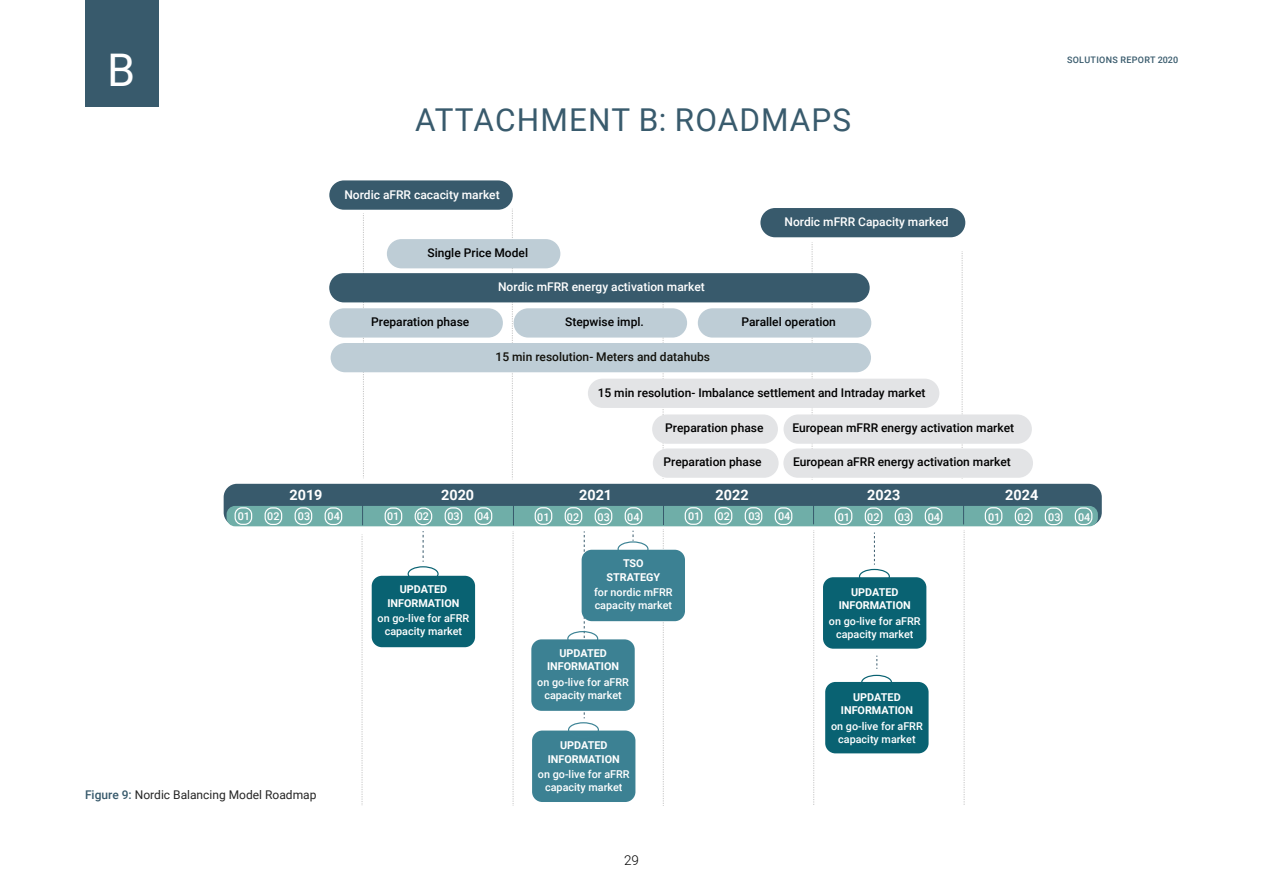
<style>
.page{position:relative;width:1263px;height:893px;background:#fff}
.page>*{position:absolute;margin:0;border:0;box-sizing:border-box;transform-origin:0 0}
.t1{font:45px "Roboto";color:#fff}
.t2{font:31.5px "Roboto";letter-spacing:.035em;color:#395b6d}
.t3{font:700 14.4px "Roboto";color:#fff}
.t4{font:300 13.5px "Roboto";color:#000}
.t5{font:500 12px "Roboto";color:#000}
.t6{font:500 12px "Roboto";color:#fff}
.t7{font:12px "Roboto";color:#242424}
.t8{font:500 12px "Roboto";color:#12110b}
.t9{font:500 10.8px/13.2px "Roboto";color:#fff;text-align:center}
.t10{font:700 10.8px/13.2px "Roboto";color:#fff;text-align:center}
.t11{font:500 9px "Roboto";letter-spacing:.035em;color:#385a6c}
.s1{font-weight:500;color:#385a6c}
</style>
<div class="page">
<svg style="left:663px;top:529px;width:1px;height:277px"></svg>
<svg style="left:813px;top:530px;width:1px;height:275px"></svg>
<svg style="left:964px;top:530px;width:1px;height:275px"></svg>
<svg style="left:812px;top:242px;width:1px;height:238px"></svg>
<svg style="left:962px;top:251px;width:1px;height:228px"></svg>
<div style="left:783px;top:448px;width:250px;height:30px;background:#e3e4e6;border-radius:15px"></div>
<div style="left:783px;top:414px;width:249px;height:30px;background:#e3e4e6;border-radius:15px"></div>
<div style="left:224px;top:484px;width:878px;height:42px;background:#385a6c;border-radius:13px"></div>
<div style="left:227px;top:506px;width:871px;height:20px;background:#6faea8;border-radius:9px"></div>
<svg style="left:363px;top:213px;width:1px;height:266px"></svg>
<svg style="left:512px;top:209px;width:1px;height:271px"></svg>
<svg style="left:663px;top:302px;width:1px;height:177px"></svg>
<hr style="left:513px;top:487px;width:1px;height:38px;background:#385a6c">
<hr style="left:362px;top:487px;width:1px;height:38px;background:#385a6c">
<hr style="left:813px;top:486px;width:1px;height:38px;background:#385a6c">
<hr style="left:663px;top:486px;width:1px;height:39px;background:#385a6c">
<hr style="left:963px;top:486px;width:1px;height:38px;background:#385a6c">
<div style="left:415px;top:508px;width:17px;height:17px;border:1px solid #fff;border-radius:8px"></div>
<div style="left:445px;top:507px;width:17px;height:18px;border:1px solid #fff;border-radius:7px"></div>
<div style="left:475px;top:507px;width:17px;height:18px;border:1px solid #fff;border-radius:7px"></div>
<div style="left:535px;top:507px;width:17px;height:18px;border:1px solid #fff;border-radius:7px"></div>
<div style="left:565px;top:507px;width:17px;height:18px;border:1px solid #fff;border-radius:7px"></div>
<div style="left:595px;top:507px;width:17px;height:18px;border:1px solid #fff;border-radius:7px"></div>
<div style="left:625px;top:507px;width:17px;height:18px;border:1px solid #fff;border-radius:7px"></div>
<div style="left:685px;top:507px;width:17px;height:18px;border:1px solid #fff;border-radius:7px"></div>
<div style="left:715px;top:507px;width:17px;height:18px;border:1px solid #fff;border-radius:7px"></div>
<div style="left:745px;top:507px;width:17px;height:18px;border:1px solid #fff;border-radius:7px"></div>
<div style="left:775px;top:507px;width:17px;height:18px;border:1px solid #fff;border-radius:7px"></div>
<div style="left:835px;top:507px;width:17px;height:18px;border:1px solid #fff;border-radius:7px"></div>
<div style="left:895px;top:507px;width:17px;height:18px;border:1px solid #fff;border-radius:7px"></div>
<div style="left:865px;top:507px;width:17px;height:18px;border:1px solid #fff;border-radius:7px"></div>
<div style="left:925px;top:507px;width:17px;height:18px;border:1px solid #fff;border-radius:7px"></div>
<div style="left:985px;top:507px;width:17px;height:18px;border:1px solid #fff;border-radius:7px"></div>
<div style="left:1015px;top:507px;width:17px;height:18px;border:1px solid #fff;border-radius:7px"></div>
<div style="left:1045px;top:507px;width:17px;height:18px;border:1px solid #fff;border-radius:7px"></div>
<div style="left:1075px;top:507px;width:17px;height:18px;border:1px solid #fff;border-radius:7px"></div>
<div style="left:235px;top:507px;width:17px;height:18px;border:1px solid #fff;border-radius:7px"></div>
<div style="left:265px;top:507px;width:17px;height:18px;border:1px solid #fff;border-radius:7px"></div>
<div style="left:295px;top:507px;width:17px;height:18px;border:1px solid #fff;border-radius:7px"></div>
<div style="left:325px;top:507px;width:17px;height:18px;border:1px solid #fff;border-radius:7px"></div>
<div style="left:385px;top:507px;width:17px;height:18px;border:1px solid #fff;border-radius:7px"></div>
<svg style="left:423px;top:531px;width:1px;height:31px"></svg>
<svg style="left:584px;top:531px;width:1px;height:187px"></svg>
<div style="left:372px;top:576px;width:103px;height:71px;background:#096272;border-radius:10px"></div>
<div style="left:408px;top:566px;width:31px;height:16px;border:1px solid #096272;border-radius:50%"></div>
<div style="left:582px;top:550px;width:103px;height:71px;background:#3c8193;border-radius:10px"></div>
<div style="left:617px;top:541px;width:31px;height:16px;border:1px solid #3d8395;border-radius:50%"></div>
<div style="left:531px;top:639px;width:104px;height:72px;background:#3c8193;border-radius:10px"></div>
<div style="left:567px;top:631px;width:31px;height:15px;border:1px solid #3d8395;border-radius:50%"></div>
<div style="left:532px;top:730px;width:103px;height:72px;background:#3c8193;border-radius:10px"></div>
<div style="left:568px;top:722px;width:31px;height:16px;border:1px solid #3d8395;border-radius:50%"></div>
<svg style="left:874px;top:532px;width:1px;height:33px"></svg>
<div style="left:823px;top:577px;width:103px;height:72px;background:#096272;border-radius:10px"></div>
<div style="left:859px;top:569px;width:31px;height:15px;border:1px solid #096272;border-radius:50%"></div>
<div style="left:825px;top:682px;width:103px;height:71px;background:#096272;border-radius:10px"></div>
<div style="left:861px;top:675px;width:31px;height:15px;border:1px solid #096272;border-radius:50%"></div>
<div style="left:653px;top:448px;width:126px;height:30px;background:#e3e4e6;border-radius:15px"></div>
<div style="left:588px;top:379px;width:351px;height:29px;background:#e3e4e6;border-radius:15px"></div>
<div style="left:652px;top:414px;width:126px;height:30px;background:#e3e4e6;border-radius:15px"></div>
<div style="left:331px;top:343px;width:540px;height:29px;background:#becdd6;border-radius:15px"></div>
<div style="left:329px;top:308px;width:174px;height:30px;background:#becdd6;border-radius:15px"></div>
<div style="left:514px;top:308px;width:173px;height:30px;background:#becdd6;border-radius:15px"></div>
<div style="left:698px;top:308px;width:173px;height:30px;background:#becdd6;border-radius:15px"></div>
<div style="left:329px;top:273px;width:541px;height:29px;background:#385a6c;border-radius:15px"></div>
<div style="left:387px;top:239px;width:173px;height:29px;background:#becdd6;border-radius:15px"></div>
<div style="left:760px;top:208px;width:205px;height:29px;background:#385a6c;border-radius:15px"></div>
<div style="left:329px;top:180px;width:184px;height:30px;background:#385a6c;border-radius:15px"></div>
<svg style="left:362px;top:534px;width:1px;height:271px"></svg>
<svg style="left:513px;top:531px;width:1px;height:275px"></svg>
<div style="left:85px;top:0;width:74px;height:106px;background:#385a6c"></div>
<h1 class="t1" style="left:107px;top:39px;width:30px">B</h1>
<h2 class="t2" style="left:415px;top:98px;width:438px">ATTACHMENT B: ROADMAPS</h2>
<p class="t6" style="left:344px;top:186px;width:157px">Nordic aFRR cacacity market</p>
<p class="t5" style="left:427px;top:245px;width:102px">Single Price Model</p>
<p class="t6" style="left:498px;top:279px;width:208px">Nordic mFRR energy activation market</p>
<p class="t6" style="left:784px;top:214px;width:166px">Nordic mFRR Capacity marked</p>
<p class="t5" style="left:371px;top:314px;width:100px">Preparation phase</p>
<p class="t5" style="left:565px;top:314px;width:80px">Stepwise impl.</p>
<p class="t5" style="left:741px;top:314px;width:96px">Parallel operation</p>
<p class="t8" style="left:496px;top:349px;width:216px">15 min resolution- Meters and datahubs</p>
<p class="t5" style="left:598px;top:384px;width:329px">15 min resolution- Imbalance settlement and Intraday market</p>
<p class="t5" style="left:665px;top:419px;width:100px">Preparation phase</p>
<p class="t5" style="left:663px;top:453px;width:100px">Preparation phase</p>
<p class="t5" style="left:793px;top:419px;width:223px">European mFRR energy activation market</p>
<p class="t5" style="left:793px;top:453px;width:219px">European aFRR energy activation market</p>
<h3 class="t3" style="left:289px;top:485px;width:35px">2019</h3>
<h3 class="t3" style="left:441px;top:485px;width:35px">2020</h3>
<h3 class="t3" style="left:579px;top:485px;width:35px">2021</h3>
<h3 class="t3" style="left:716px;top:485px;width:35px">2022</h3>
<h3 class="t3" style="left:867px;top:485px;width:35px">2023</h3>
<h3 class="t3" style="left:1005px;top:485px;width:35px">2024</h3>
<p class="t11" style="left:1067px;top:53px;width:113px">SOLUTIONS REPORT 2020</p>
<p class="t9" style="left:238px;top:509px;width:14px">01</p>
<p class="t9" style="left:267px;top:509px;width:14px">02</p>
<p class="t9" style="left:298px;top:509px;width:14px">03</p>
<p class="t9" style="left:328px;top:509px;width:14px">04</p>
<p class="t9" style="left:387px;top:510px;width:14px">01</p>
<p class="t9" style="left:417px;top:510px;width:14px">02</p>
<p class="t9" style="left:447px;top:510px;width:14px">03</p>
<p class="t9" style="left:477px;top:510px;width:14px">04</p>
<p class="t9" style="left:537px;top:510px;width:14px">01</p>
<p class="t9" style="left:567px;top:510px;width:14px">02</p>
<p class="t9" style="left:597px;top:510px;width:14px">03</p>
<p class="t9" style="left:627px;top:510px;width:14px">04</p>
<p class="t9" style="left:688px;top:509px;width:14px">01</p>
<p class="t9" style="left:718px;top:509px;width:14px">02</p>
<p class="t9" style="left:748px;top:509px;width:14px">03</p>
<p class="t9" style="left:778px;top:509px;width:14px">04</p>
<p class="t9" style="left:838px;top:510px;width:14px">01</p>
<p class="t9" style="left:867px;top:510px;width:14px">02</p>
<p class="t9" style="left:898px;top:510px;width:14px">03</p>
<p class="t9" style="left:928px;top:510px;width:14px">04</p>
<p class="t9" style="left:988px;top:510px;width:14px">01</p>
<p class="t9" style="left:1017px;top:510px;width:14px">02</p>
<p class="t9" style="left:1048px;top:510px;width:14px">03</p>
<p class="t9" style="left:1078px;top:510px;width:14px">04</p>
<p class="t7" style="left:85px;top:787px;width:233px"><span class="s1">Figure 9:</span> Nordic Balancing Model Roadmap</p>
<p class="t10" style="left:387px;top:583px;width:74px">UPDATED<br>INFORMATION</p>
<p class="t9" style="left:378px;top:611px;width:93px">on go-live for aFRR capacity market</p>
<p class="t10" style="left:606px;top:556px;width:55px">TSO<br>STRATEGY</p>
<p class="t9" style="left:594px;top:585px;width:80px;text-align:left">for nordic mFRR capacity market</p>
<p class="t10" style="left:547px;top:646px;width:74px">UPDATED<br>INFORMATION</p>
<p class="t9" style="left:537px;top:675px;width:93px">on go-live for aFRR capacity market</p>
<p class="t10" style="left:548px;top:738px;width:74px">UPDATED<br>INFORMATION</p>
<p class="t9" style="left:538px;top:767px;width:93px">on go-live for aFRR capacity market</p>
<p class="t4" style="left:624px;top:850px;width:16px">29</p>
<p class="t10" style="left:839px;top:585px;width:74px">UPDATED<br>INFORMATION</p>
<p class="t9" style="left:829px;top:614px;width:93px">on go-live for aFRR capacity market</p>
<p class="t10" style="left:841px;top:690px;width:74px">UPDATED<br>INFORMATION</p>
<p class="t9" style="left:831px;top:719px;width:93px">on go-live for aFRR capacity market</p>
</div>
